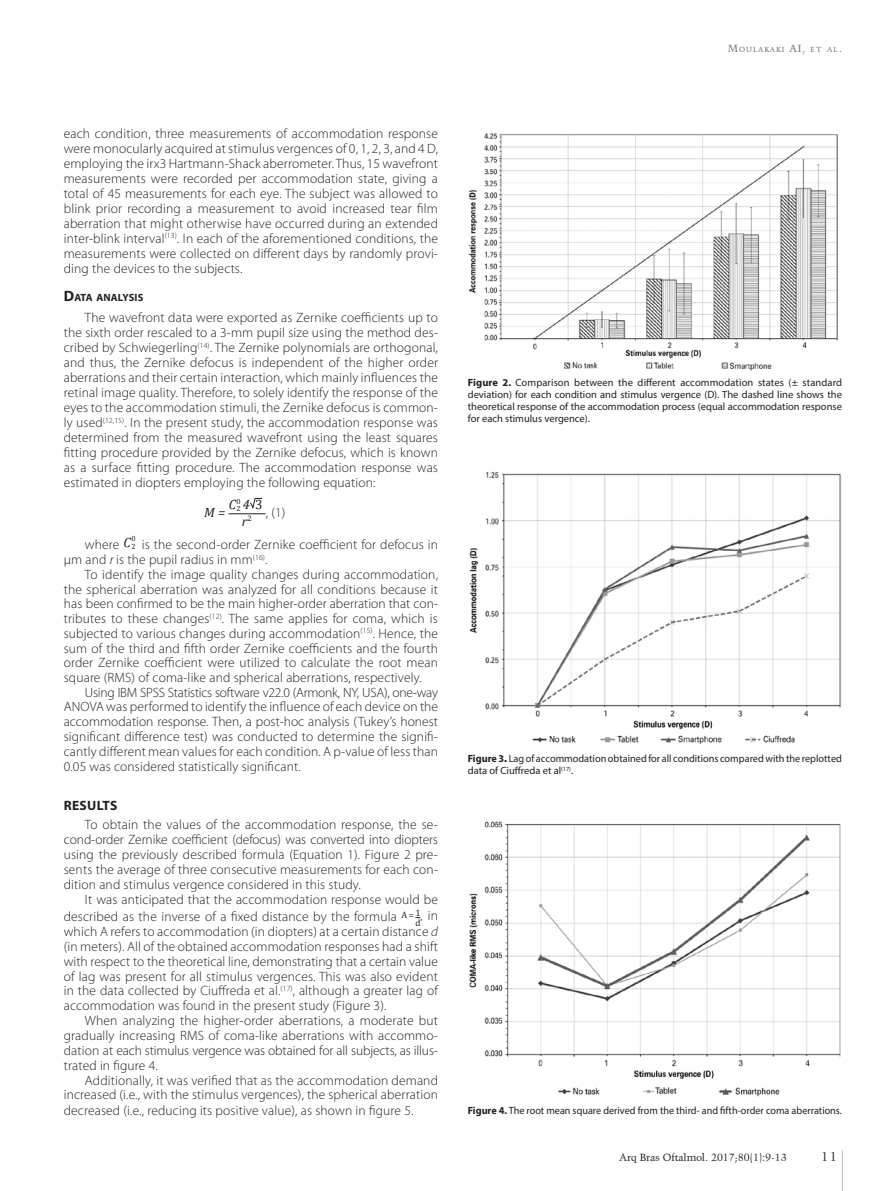
<style>
.page{position:relative;width:893px;height:1191px;background:#fff}
.page>*{position:absolute;margin:0;border:0;box-sizing:border-box;transform-origin:0 0}
.t1{font:300 13.5px/15px "Myriad Pro";letter-spacing:.01em;color:#231f20;text-align:justify}
.t2{font:700 13.5px "Myriad Pro";letter-spacing:.02em;color:#231f20}
.t3{font:italic 13.5px "Cambria";color:#231f20}
.t4{font:12.75px "Kuenstler 480 BT";color:#231f20}
.t5{font:10.5px/12px "Myriad Pro";color:#231f20;text-align:justify}
.t6{font:10.5px "Kuenstler 480 BT";color:#231f20}
.t7{font:700 10.5px "Myriad Pro";color:#231f20}
.t8{font:9.15px "Cambria";color:#231f20}
.t9{font:7.5px "Cambria";color:#231f20}
.t10{font:7.35px "Kuenstler 480 BT";letter-spacing:.13em;color:#6c6d70}
.s1{font-size:10.5px}
.s2{font-size:15px}
.s3{font-family:"Cambria";font-weight:400;font-style:italic}
.s4{font-family:"Cambria";font-weight:400;font-size:7.5px}
.s5{font-style:italic}
.s6{font-family:"Cambria";font-weight:400;font-size:9.15px}
.s7{font-weight:700}
.s8{font-weight:900}
</style>
<div class="page">
<hr style="left:842px;top:1150px;width:1px;height:41px;background:#bcbdc0">
<svg style="left:250px;top:498px;width:12px;height:11px"></svg>
<hr style="left:229px;top:513px;width:36px;height:1px;background:#231f20">
<img style="left:468px;top:133px;width:370px;height:238px">
<img style="left:469px;top:471px;width:372px;height:273px">
<img style="left:469px;top:821px;width:372px;height:276px">
<p class="t10" style="left:728px;top:45px;width:116px"><span class="s1">M</span>OULAKAKI <span class="s1">AI,</span> ET AL<span class="s1">.</span></p>
<p class="t1" style="left:64px;top:126px;width:376px">each condition, three measurements of accommodation response were monocularly acquired at stimulus vergences of 0, 1, 2, 3, and 4 D, employing the irx3 Hartmann-Shack aberrometer. Thus, 15 wavefront measurements were recorded per accommodation state, giving a total of 45 measurements for each eye. The subject was allowed to blink prior recording a measurement to avoid increased tear film aberration that might otherwise have occurred during an extended inter-blink interval<sup>(13)</sup>. In each of the aforementioned conditions, the measurements were collected on different days by randomly provi&shy;ding the devices to the subjects.</p>
<p class="t7" style="left:64px;top:290px;width:80px"><span class="s2">D</span>ATA ANALYSIS</p>
<p class="t1" style="left:64px;top:310px;width:376px;text-indent:21px">The wavefront data were exported as Zernike coefficients up to the sixth order rescaled to a 3-mm pupil size using the method des&shy;cribed by Schwiegerling<sup>(14)</sup>. The Zernike polynomials are orthogonal, and thus, the Zernike defocus is independent of the higher order aberrations and their certain interaction, which mainly influences the retinal image quality. Therefore, to solely identify the response of the eyes to the accommodation stimuli, the Zernike defocus is common&shy;ly used<sup>(12,15)</sup>. In the present study, the accommodation response was determined from the measured wavefront using the least squares fitting procedure provided by the Zernike defocus, which is known as a surface fitting procedure. The accommodation response was estimated in diopters employing the following equation:</p>
<p class="t3" style="left:204px;top:503px;width:23px">M =</p>
<p class="t3" style="left:229px;top:495px;width:13px">C<sup>0</sup></p>
<p class="t9" style="left:237px;top:504px;width:27px">2<sup>4</sup><sup>3</sup></p>
<p class="t1" style="left:242px;top:506px;width:45px"><span class="s3">r</span><sub>2</sub> , (1)</p>
<p class="t1" style="left:85px;top:537px;width:52px">where <sup>C</sup><sup>0</sup></p>
<p class="t1" style="left:64px;top:537px;width:376px;text-indent:68px"><span class="s4">2</span> is the second-order Zernike coefficient for defocus in μm and <span class="s5">r</span> is the pupil radius in mm<sup>(16)</sup>.</p>
<p class="t1" style="left:64px;top:567px;width:376px;text-indent:21px">To identify the image quality changes during accommodation, the spherical aberration was analyzed for all conditions because it has been confirmed to be the main higher-order aberration that con&shy;tributes to these changes<sup>(12)</sup>. The same applies for coma, which is subjected to various changes during accommodation<sup>(15)</sup>. Hence, the sum of the third and fifth order Zernike coefficients and the fourth order Zernike coefficient were utilized to calculate the root mean square (RMS) of coma-like and spherical aberrations, respectively.</p>
<p class="t1" style="left:64px;top:685px;width:376px;text-indent:21px">Using IBM SPSS Statistics software v22.0 (Armonk, NY, USA), one-way ANOVA was performed to identify the influence of each device on the accommodation response. Then, a post-hoc analysis (Tukey’s honest significant difference test) was conducted to determine the signifi&shy;cantly different mean values for each condition. A p-value of less than 0.05 was considered statistically significant.</p>
<p class="t2" style="left:64px;top:796px;width:55px">RESULTS</p>
<p class="t1" style="left:64px;top:817px;width:376px;text-indent:21px">To obtain the values of the accommodation response, the se&shy;cond-order Zernike coefficient (defocus) was converted into diopters using the previously described formula (Equation 1). Figure 2 pre&shy;sents the average of three consecutive measurements for each con&shy;dition and stimulus vergence considered in this study.</p>
<p class="t1" style="left:64px;top:891px;width:376px;line-height:16.5px;text-align:right">It was anticipated that the accommodation response would be described as the inverse of a fixed distance by the formula <sup>A</sup> <sup>=</sup> <sup>1</sup><span class="s6">,</span> in</p>
<p class="t8" style="left:415px;top:917px;width:7px">d</p>
<p class="t1" style="left:64px;top:923px;width:376px">which A refers to accommodation (in diopters) at a certain distance <span class="s5">d </span>(in meters). All of the obtained accommodation responses had a shift with respect to the theoretical line, demonstrating that a certain value of lag was present for all stimulus vergences. This was also evident in the data collected by Ciuffreda et al.<sup>(17)</sup>, although a greater lag of accommodation was found in the present study (Figure 3).</p>
<p class="t1" style="left:64px;top:1013px;width:376px;text-indent:21px">When analyzing the higher-order aberrations, a moderate but gradually increasing RMS of coma-like aberrations with accommo&shy;dation at each stimulus vergence was obtained for all subjects, as illus&shy;trated in figure 4.</p>
<p class="t1" style="left:64px;top:1072px;width:376px;text-indent:21px">Additionally, it was verified that as the accommodation demand increased (i.e., with the stimulus vergences), the spherical aberration decreased (i.e., reducing its positive value), as shown in figure 5.</p>
<p class="t5" style="left:468px;top:377px;width:376px"><span class="s7">Figure 2.</span> Comparison between the different accommodation states (± standard deviation) for each condition and stimulus vergence (D). The dashed line shows the theoretical response of the accommodation process (equal accommodation response for each stimulus vergence).</p>
<p class="t5" style="left:468px;top:753px;width:376px"><span class="s7">Figure 3</span><span class="s8">.</span> Lag of accommodation obtained for all conditions compared with the replotted data of Ciuffreda et al<sup>(17)</sup>.</p>
<p class="t5" style="left:468px;top:1104px;width:376px"><span class="s7">Figure 4.</span> The root mean square derived from the third- and fifth-order coma aberrations.</p>
<p class="t6" style="left:620px;top:1151px;width:169px">Arq Bras Oftalmol. 2017;80(1):9-13</p>
<p class="t4" style="left:821px;top:1149px;width:17px">11</p>
</div>
